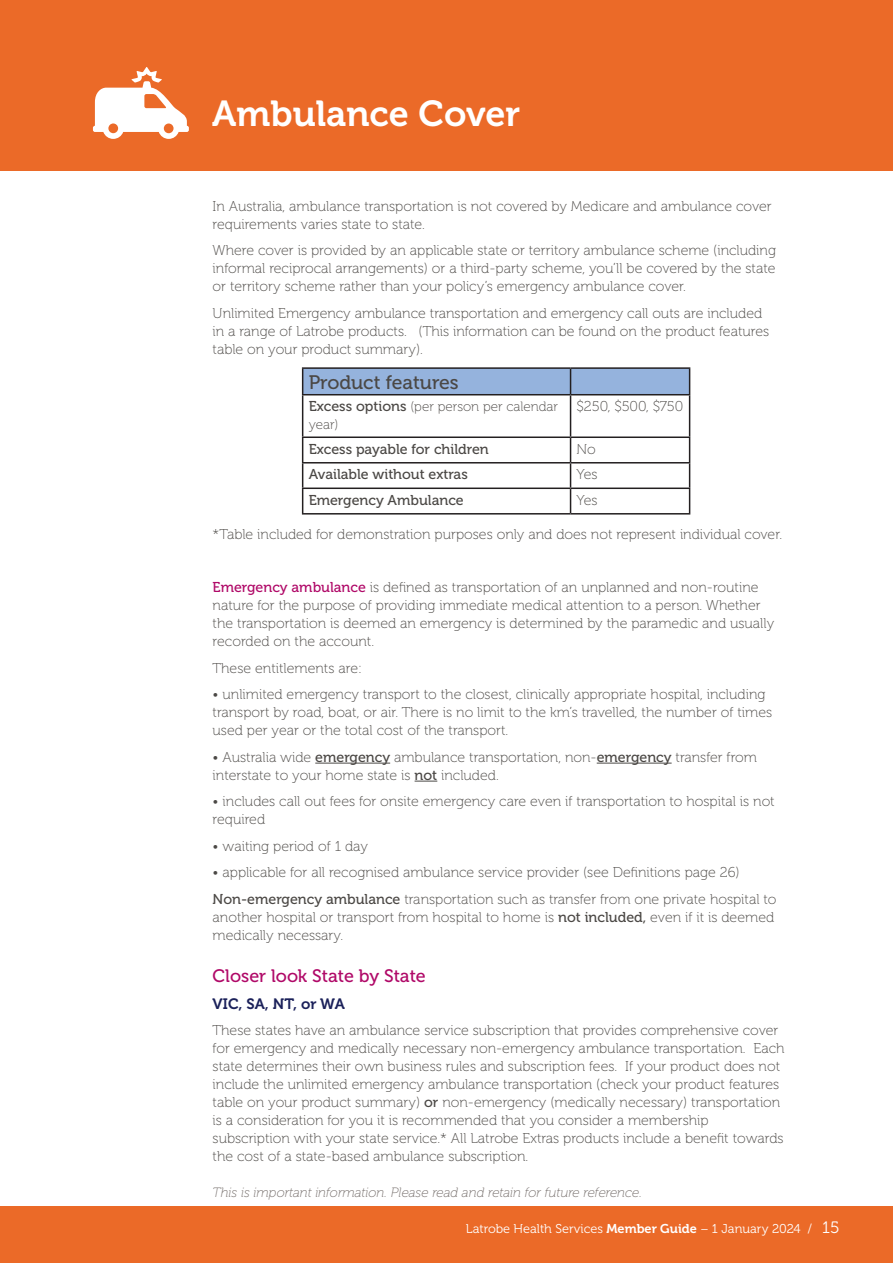
<style>
.page{position:relative;width:893px;height:1263px;background:#fff}
.page>*{position:absolute;margin:0;border:0;box-sizing:border-box;transform-origin:0 0}
.H1-gold{font:36px "Museo 700";color:#fff}
.Body_text_definition{font:19.5px "Museo 500";color:#4b4845}
.H2_pink{font:18px "Museo 500";color:#b00968}
.Body_text2{font:15px "Museo 700";color:#1b215a}
.Body_text2-2{font:14.25px/18px "Museo 100";color:#4b4845}
.Body_text_definition-2{font:14.25px "Museo 500";color:#4b4845}
.Body_text_definition-3{font:14.25px "Museo 100";letter-spacing:-.005em;color:#4b4845}
.Body_text2-3{font:italic 13.5px "Museo 100";color:#756e6b}
.Body_text_definition-4{font:13.5px/18px "Museo 100";color:#4b4845}
.t1{font:12.75px "Museo 300";color:#fff}
.s1{font-family:"Museo 500";font-size:14.25px}
.s2{font-family:"Museo 500";color:#b00968}
.s3{font-family:"Museo 500"}
.s4{font-family:"Museo 700"}
.s5{font-size:16.5px}
</style>
<div class="page">
<div style="left:0;top:0;width:893px;height:170px;background:#eb6a28"></div>
<div style="left:0;top:1207px;width:893px;height:56px;background:#eb6a28"></div>
<svg style="left:93px;top:67px;width:96px;height:72px"></svg>
<hr style="left:315px;top:763px;width:75px;height:1px;background:#4b4845">
<hr style="left:597px;top:763px;width:75px;height:1px;background:#4b4845">
<svg style="left:415px;top:781px;width:22px;height:1px"></svg>
<hr style="left:302px;top:367px;width:269px;height:2px;background:#231f20">
<hr style="left:571px;top:367px;width:119px;height:2px;background:#231f20">
<div style="left:302px;top:368px;width:388px;height:26px;background:#95b3dd"></div>
<hr style="left:302px;top:394px;width:269px;height:1px;background:#231f20">
<hr style="left:302px;top:395px;width:1px;height:41px;background:#231f20">
<hr style="left:571px;top:394px;width:119px;height:1px;background:#231f20">
<hr style="left:570px;top:395px;width:1px;height:41px;background:#231f20">
<hr style="left:689px;top:395px;width:1px;height:41px;background:#231f20">
<hr style="left:302px;top:436px;width:269px;height:2px;background:#231f20">
<hr style="left:571px;top:436px;width:119px;height:2px;background:#231f20">
<hr style="left:302px;top:462px;width:269px;height:1px;background:#231f20">
<hr style="left:571px;top:462px;width:119px;height:1px;background:#231f20">
<hr style="left:302px;top:487px;width:269px;height:2px;background:#231f20">
<svg style="left:302px;top:438px;width:1px;height:75px"></svg>
<hr style="left:571px;top:487px;width:119px;height:2px;background:#231f20">
<svg style="left:570px;top:438px;width:1px;height:75px"></svg>
<svg style="left:689px;top:438px;width:1px;height:75px"></svg>
<hr style="left:302px;top:513px;width:269px;height:1px;background:#231f20">
<hr style="left:571px;top:513px;width:119px;height:1px;background:#231f20">
<p class="H1-gold" style="left:212px;top:93px;width:309px">Ambulance Cover</p>
<p class="Body_text2-2" style="left:213px;top:197px;width:561px">In Australia, ambulance transportation is not covered by Medicare and ambulance cover requirements varies state to state.</p>
<p class="Body_text2-2" style="left:213px;top:241px;width:565px;text-align:justify">Where cover is provided by an applicable state or territory ambulance scheme (including informal reciprocal arrangements) or a third-party scheme, you’ll be covered by the state or territory scheme rather than your policy’s emergency ambulance cover.</p>
<p class="Body_text2-2" style="left:213px;top:304px;width:558px">Unlimited Emergency ambulance transportation and emergency call outs are included in a range of Latrobe products. (This information can be found on the product features table on your product summary).</p>
<p class="Body_text_definition" style="left:309px;top:371px;width:152px">Product features</p>
<p class="Body_text_definition-4" style="left:309px;top:398px;width:251px"><span class="s1">Excess options</span> (per person per calendar year)</p>
<p class="Body_text_definition-3" style="left:577px;top:399px;width:108px">$250, $500, $750</p>
<p class="Body_text_definition-2" style="left:309px;top:441px;width:182px">Excess payable for children</p>
<p class="Body_text_definition-3" style="left:577px;top:441px;width:21px">No</p>
<p class="Body_text_definition-2" style="left:309px;top:467px;width:161px">Available without extras</p>
<p class="Body_text_definition-3" style="left:577px;top:467px;width:23px">Yes</p>
<p class="Body_text_definition-2" style="left:309px;top:492px;width:157px">Emergency Ambulance</p>
<p class="Body_text_definition-3" style="left:577px;top:492px;width:23px">Yes</p>
<p class="Body_text2-2" style="left:213px;top:526px;width:571px">*Table included for demonstration purposes only and does not represent individual cover.</p>
<p class="Body_text2-2" style="left:213px;top:579px;width:563px"><span class="s2">Emergency ambulance</span> is defined as transportation of an unplanned and non-routine nature for the purpose of providing immediate medical attention to a person. Whether the transportation is deemed an emergency is determined by the paramedic and usually recorded on the account.</p>
<p class="Body_text2-2" style="left:213px;top:659px;width:151px">These entitlements are:</p>
<p class="Body_text2-2" style="left:213px;top:686px;width:561px">• unlimited emergency transport to the closest, clinically appropriate hospital, including transport by road, boat, or air. There is no limit to the km’s travelled, the number of times used per year or the total cost of the transport.</p>
<p class="Body_text2-2" style="left:213px;top:748px;width:546px">• Australia wide <span class="s3">emergency</span> ambulance transportation, non-<span class="s3">emergency</span> transfer from interstate to your home state is <span class="s3">not</span> included.</p>
<p class="Body_text2-2" style="left:213px;top:793px;width:564px">• includes call out fees for onsite emergency care even if transportation to hospital is not required</p>
<p class="Body_text2-2" style="left:213px;top:837px;width:157px">• waiting period of 1 day</p>
<p class="Body_text2-2" style="left:213px;top:864px;width:529px">• applicable for all recognised ambulance service provider (see Definitions page 26)</p>
<p class="Body_text2-2" style="left:213px;top:890px;width:565px"><span class="s3">Non-emergency ambulance</span> transportation such as transfer from one private hospital to another hospital or transport from hospital to home is <span class="s3">not included,</span> even if it is deemed medically necessary.</p>
<p class="H2_pink" style="left:213px;top:966px;width:215px">Closer look State by State</p>
<p class="Body_text2" style="left:213px;top:995px;width:134px">VIC, SA, NT, or WA</p>
<p class="Body_text2-2" style="left:213px;top:1022px;width:573px">These states have an ambulance service subscription that provides comprehensive cover for emergency and medically necessary non-emergency ambulance transportation. Each state determines their own business rules and subscription fees. If your product does not include the unlimited emergency ambulance transportation (check your product features table on your product summary) <span class="s3">or</span> non-emergency (medically necessary) transportation is a consideration for you it is recommended that you consider a membership subscription with your state service.* All Latrobe Extras products include a benefit towards the cost of a state-based ambulance subscription.</p>
<p class="Body_text2-3" style="left:213px;top:1185px;width:431px">This is important information. Please read and retain for future reference.</p>
<p class="t1" style="left:466px;top:1222px;width:375px">Latrobe Health Services <span class="s4">Member Guide</span> – 1 January 2024 / <span class="s5">15</span></p>
<p class="t1" style="left:474px;top:1223px;width:375px">Latrobe Health Services <span class="s4">Member Guide</span> – 1 January 2024 / <span class="s5">15</span></p>
</div>
